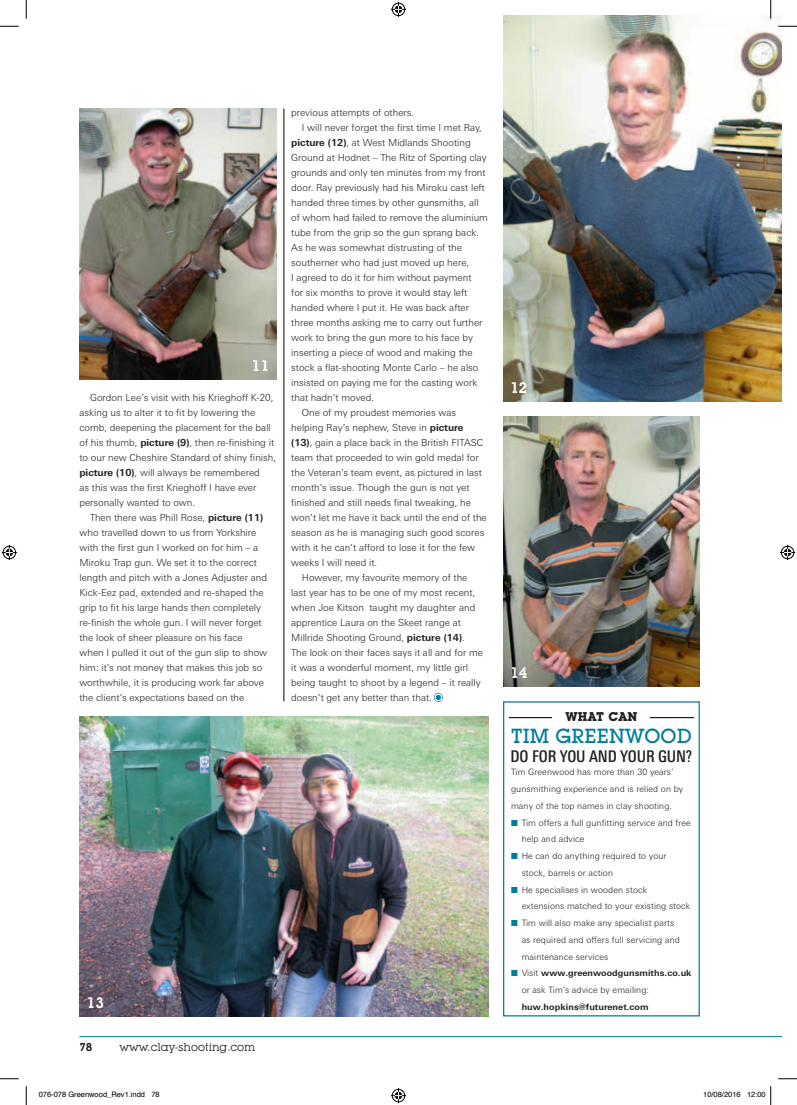
<style>
.page{position:relative;width:797px;height:1105px;background:#fff}
.page>*{position:absolute;margin:0;border:0;box-sizing:border-box;transform-origin:0 0}
.t1{font:500 20px "Lubalin Graph IT Cby BT";letter-spacing:.01em;color:#007d9a}
.t2{font:500 condensed 16.12px "Linotype Univers";letter-spacing:-.01em;color:#231f20}
.t3{font:600 15px "Lubalin Graph IT Cby BT";letter-spacing:.01em;color:#fff}
.t4{font:700 12.5px "Lubalin Graph IT Cby BT";letter-spacing:.02em;color:#231f20}
.t5{font:11.25px "Lubalin Graph IT Cby BT";color:#231f20}
.t6{font:600 11.25px "Lubalin Graph IT Cby BT";color:#231f20}
.t7{font:300 9.75px/15px "Linotype Univers Basic";color:#231f20}
.t8{font:300 8.75px/16.8px "Linotype Univers Basic";letter-spacing:.01em;color:#231f20}
.t9{font:700 8.75px "Linotype Univers Basic";letter-spacing:.01em;color:#231f20}
.t10{font:7.5px "Helvetica";color:#000}
.s1{font-weight:700}
.s2{color:#007d9a}
</style>
<div class="page">
<hr style="left:79px;top:1036px;width:702px;height:1px;background:#007d9a">
<div style="left:503px;top:701px;width:196px;height:315px;border:1px solid #007d9a"></div>
<hr style="left:509px;top:717px;width:185px;height:1px;background:#231f20">
<div style="left:552px;top:712px;width:98px;height:7px;background:#fff"></div>
<hr style="left:284px;top:108px;width:1px;height:593px;background:#060304">
<svg style="left:434px;top:693px;width:9px;height:9px"></svg>
<div style="left:432px;top:691px;width:12px;height:13px;border:1px solid #fff;border-radius:50%"></div>
<div style="left:434px;top:694px;width:8px;height:7px;border:1px solid #fff;border-radius:50%"></div>
<img style="left:79px;top:109px;width:197px;height:270px">
<img style="left:503px;top:16px;width:278px;height:385px">
<img style="left:79px;top:716px;width:409px;height:300px">
<img style="left:503px;top:416px;width:196px;height:270px">
<svg style="left:0;top:25px;width:19px;height:2px"></svg>
<svg style="left:778px;top:25px;width:19px;height:2px"></svg>
<svg style="left:0;top:1078px;width:19px;height:1px"></svg>
<svg style="left:778px;top:1078px;width:19px;height:1px"></svg>
<svg style="left:25px;top:0;width:2px;height:19px"></svg>
<svg style="left:25px;top:1086px;width:2px;height:19px"></svg>
<svg style="left:770px;top:0;width:1px;height:19px"></svg>
<svg style="left:391px;top:2px;width:15px;height:15px"></svg>
<svg style="left:391px;top:1088px;width:15px;height:15px"></svg>
<svg style="left:2px;top:545px;width:15px;height:15px"></svg>
<svg style="left:780px;top:545px;width:15px;height:15px"></svg>
<svg style="left:770px;top:1086px;width:1px;height:19px"></svg>
<h3 class="t3" style="left:251px;top:357px;width:19px">11</h3>
<p class="t7" style="left:79px;top:390px;width:198px;text-indent:11px">Gordon Lee’s visit with his Krieghoff K-20, asking us to alter it to fit by lowering the comb, deepening the placement for the ball of his thumb, <span class="s1">picture (9)</span>, then re-finishing it to our new Cheshire Standard of shiny finish, <span class="s1">picture (10)</span>, will always be remembered<br>as this was the first Krieghoff I have ever personally wanted to own.</p>
<p class="t7" style="left:79px;top:510px;width:189px;text-indent:11px">Then there was Phill Rose, <span class="s1">picture (11) </span>who travelled down to us from Yorkshire with the first gun I worked on for him – a Miroku Trap gun. We set it to the correct length and pitch with a Jones Adjuster and Kick-Eez pad, extended and re-shaped the grip to fit his large hands then completely re-finish the whole gun. I will never forget the look of sheer pleasure on his face when I pulled it out of the gun slip to show him: it’s not money that makes this job so worthwhile, it is producing work far above the client’s expectations based on the</p>
<p class="t7" style="left:291px;top:105px;width:125px">previous attempts of others.</p>
<p class="t7" style="left:302px;top:120px;width:181px">I will never forget the first time I met Ray,</p>
<p class="t7" style="left:291px;top:135px;width:181px"><span class="s1">picture (12)</span>, at West Midlands Shooting</p>
<p class="t7" style="left:291px;top:150px;width:197px">Ground at Hodnet – The Ritz of Sporting clay</p>
<p class="t7" style="left:291px;top:165px;width:196px">grounds and only ten minutes from my front</p>
<p class="t7" style="left:291px;top:180px;width:195px">door. Ray previously had his Miroku cast left</p>
<p class="t7" style="left:291px;top:195px;width:189px">handed three times by other gunsmiths, all</p>
<p class="t7" style="left:291px;top:210px;width:198px">of whom had failed to remove the aluminium</p>
<p class="t7" style="left:291px;top:225px;width:189px">tube from the grip so the gun sprang back.</p>
<p class="t7" style="left:291px;top:240px;width:172px">As he was somewhat distrusting of the</p>
<p class="t7" style="left:291px;top:255px;width:180px">southerner who had just moved up here,</p>
<p class="t7" style="left:291px;top:270px;width:182px">I agreed to do it for him without payment</p>
<p class="t7" style="left:291px;top:285px;width:178px">for six months to prove it would stay left</p>
<p class="t7" style="left:291px;top:300px;width:179px">handed where I put it. He was back after</p>
<p class="t7" style="left:291px;top:315px;width:193px">three months asking me to carry out further</p>
<p class="t7" style="left:291px;top:330px;width:183px">work to bring the gun more to his face by</p>
<p class="t7" style="left:291px;top:345px;width:183px">inserting a piece of wood and making the</p>
<p class="t7" style="left:291px;top:360px;width:189px">stock a flat-shooting Monte Carlo – he also</p>
<p class="t7" style="left:291px;top:375px;width:188px">insisted on paying me for the casting work</p>
<p class="t7" style="left:291px;top:390px;width:84px">that hadn’t moved.</p>
<p class="t7" style="left:302px;top:405px;width:156px">One of my proudest memories was</p>
<p class="t7" style="left:291px;top:420px;width:174px">helping Ray’s nephew, Steve in <span class="s1">picture</span></p>
<p class="t7" style="left:291px;top:435px;width:194px"><span class="s1">(13)</span>, gain a place back in the British FITASC</p>
<p class="t7" style="left:291px;top:450px;width:189px">team that proceeded to win gold medal for</p>
<p class="t7" style="left:291px;top:465px;width:192px">the Veteran’s team event, as pictured in last</p>
<p class="t7" style="left:291px;top:480px;width:180px">month’s issue. Though the gun is not yet</p>
<p class="t7" style="left:291px;top:495px;width:181px">finished and still needs final tweaking, he</p>
<p class="t7" style="left:291px;top:510px;width:197px">won’t let me have it back until the end of the</p>
<p class="t7" style="left:291px;top:525px;width:195px">season as he is managing such good scores</p>
<p class="t7" style="left:291px;top:540px;width:185px">with it he can’t afford to lose it for the few</p>
<p class="t7" style="left:291px;top:555px;width:88px">weeks I will need it.</p>
<p class="t7" style="left:302px;top:570px;width:167px">However, my favourite memory of the</p>
<p class="t7" style="left:291px;top:585px;width:186px">last year has to be one of my most recent,</p>
<p class="t7" style="left:291px;top:600px;width:186px">when Joe Kitson taught my daughter and</p>
<p class="t7" style="left:291px;top:615px;width:171px">apprentice Laura on the Skeet range at</p>
<p class="t7" style="left:291px;top:630px;width:175px">Millride Shooting Ground, <span class="s1">picture (14)</span>.</p>
<p class="t7" style="left:291px;top:645px;width:193px">The look on their faces says it all and for me</p>
<p class="t7" style="left:291px;top:660px;width:178px">it was a wonderful moment, my little girl</p>
<p class="t7" style="left:291px;top:675px;width:191px">being taught to shoot by a legend – it really</p>
<p class="t7" style="left:291px;top:690px;width:142px">doesn’t get any better than that.</p>
<h3 class="t3" style="left:86px;top:993px;width:19px">13</h3>
<p class="t6" style="left:79px;top:1040px;width:15px">78</p>
<p class="t5" style="left:119px;top:1040px;width:137px">www.clay-shooting.com</p>
<h3 class="t3" style="left:510px;top:378px;width:19px">12</h3>
<h3 class="t3" style="left:510px;top:663px;width:19px">14</h3>
<p class="t4" style="left:565px;top:709px;width:74px">WHAT CAN</p>
<h1 class="t1" style="left:511px;top:724px;width:182px">TIM GREENWOOD</h1>
<h2 class="t2" style="left:510px;top:746px;width:183px">DO FOR YOU AND YOUR GUN?</h2>
<p class="t8" style="left:511px;top:764px;width:174px">Tim Greenwood has more than 30 years’ gunsmithing experience and is relied on by many of the top names in clay shooting.</p>
<p class="t8" style="left:521px;top:814px;width:171px;text-indent:-11px"><span class="s2">■</span> Tim offers a full gunfitting service and free help and advice</p>
<p class="t8" style="left:521px;top:847px;width:146px;text-indent:-11px"><span class="s2">■</span> He can do anything required to your stock, barrels or action</p>
<p class="t8" style="left:521px;top:881px;width:170px;text-indent:-11px"><span class="s2">■</span> He specialises in wooden stock extensions matched to your existing stock</p>
<p class="t8" style="left:521px;top:914px;width:160px;text-indent:-11px"><span class="s2">■</span> Tim will also make any specialist parts as required and offers full servicing and maintenance services</p>
<p class="t8" style="left:521px;top:965px;width:171px;text-indent:-11px"><span class="s2">■</span> Visit <span class="s1">www.greenwoodgunsmiths.co.uk </span>or ask Tim’s advice by emailing:</p>
<p class="t9" style="left:521px;top:1001px;width:128px">huw.hopkins@futurenet.com</p>
<p class="t10" style="left:39px;top:1089px;width:122px">076-078 Greenwood_Rev1.indd 78</p>
<p class="t10" style="left:703px;top:1089px;width:64px">10/08/2016 12:00</p>
</div>
